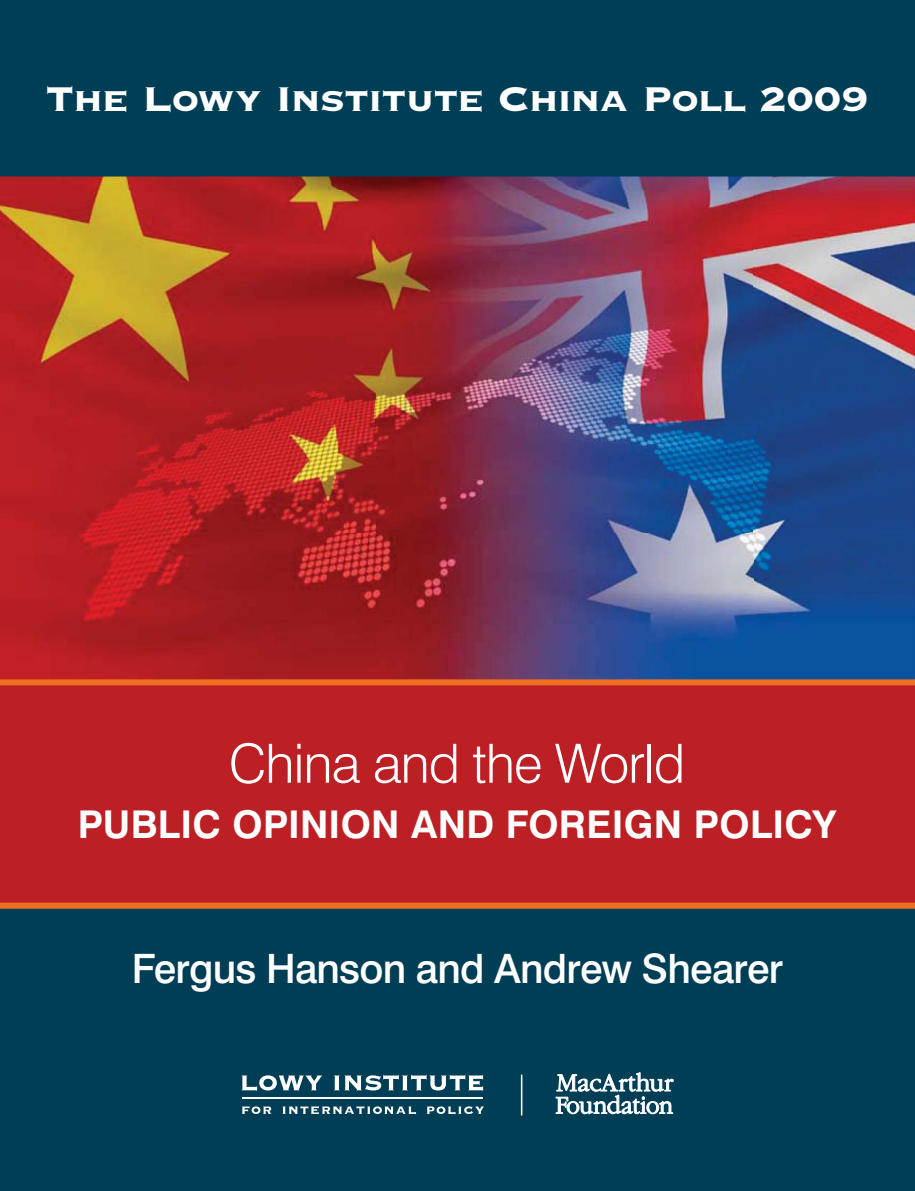
<style>
.page{position:relative;width:915px;height:1191px;background:#fff}
.page>*{position:absolute;margin:0;border:0;box-sizing:border-box;transform-origin:0 0}
.t1{font:300 54px "Swiss 721 BT";letter-spacing:-.02em;color:#fff}
.t2{font:45px "Copperplate Thirty Three BC";letter-spacing:-.025em;color:#fff}
.t3{font:500 40.5px "Swiss 721 BT";letter-spacing:-.02em;color:#fff}
.t4{font:700 38.25px "Swiss 721 BT";letter-spacing:.01em;color:#fff}
</style>
<div class="page">
<div style="left:0;top:0;width:914px;height:1190px;background:#003e55"></div>
<div style="left:0;top:683px;width:914px;height:223px;background:#bc2025"></div>
<div style="left:0;top:902px;width:914px;height:6px;background:#f06e22"></div>
<img style="left:914px;top:176px;width:1px;height:505px">
<img style="left:0;top:176px;width:914px;height:503px">
<div style="left:0;top:679px;width:914px;height:6px;background:#f06e22"></div>
<svg style="left:241px;top:1075px;width:81px;height:16px"></svg>
<svg style="left:334px;top:1074px;width:149px;height:17px"></svg>
<svg style="left:242px;top:1106px;width:29px;height:8px"></svg>
<svg style="left:282px;top:1106px;width:134px;height:8px"></svg>
<svg style="left:427px;top:1106px;width:57px;height:8px"></svg>
<hr style="left:242px;top:1097px;width:241px;height:2px;background:#fff">
<svg style="left:555px;top:1072px;width:118px;height:42px"></svg>
<hr style="left:520px;top:1074px;width:2px;height:41px;background:#fff">
<p class="t2" style="left:46px;top:69px;width:823px">The Lowy Institute China Poll 2009</p>
<p class="t1" style="left:229px;top:737px;width:458px">China and the World</p>
<p class="t4" style="left:78px;top:805px;width:760px">PUBLIC OPINION AND FOREIGN POLICY</p>
<p class="t3" style="left:132px;top:948px;width:652px">Fergus Hanson and Andrew Shearer</p>
</div>
